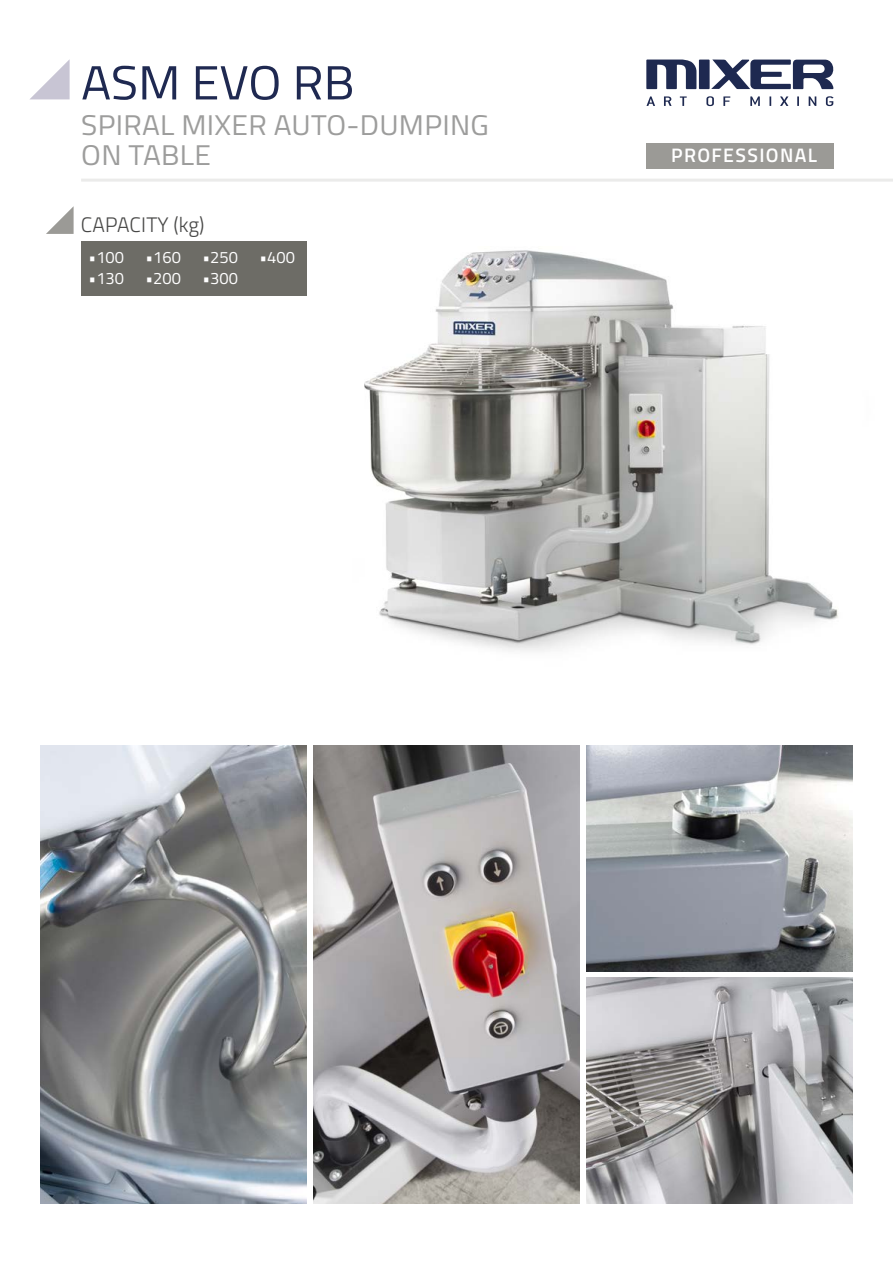
<style>
.page{position:relative;width:893px;height:1263px;background:#fff}
.page>*{position:absolute;margin:0;border:0;box-sizing:border-box;transform-origin:0 0}
.t1{font:48px "Titillium Web";color:#1f2951;scale:1.05 1}
.t2{font:28.5px/30px "Titillium Web";letter-spacing:.01em;color:#9d9d9c;scale:1.05 1}
.t3{font:300 21px "Titillium Web";letter-spacing:.01em;color:#474746}
.t4{font:600 19.5px "Titillium Web";letter-spacing:.07em;color:#fff}
.t5{font:16.5px "Titillium Web";color:#fff}
</style>
<div class="page">
<img style="left:287px;top:250px;width:551px;height:401px">
<img style="left:40px;top:746px;width:267px;height:457px">
<img style="left:586px;top:977px;width:267px;height:226px">
<div style="left:699px;top:60px;width:11px;height:29px;background:#1e2950"></div>
<svg style="left:646px;top:60px;width:50px;height:29px"></svg>
<svg style="left:711px;top:60px;width:123px;height:29px"></svg>
<svg style="left:646px;top:96px;width:9px;height:10px"></svg>
<svg style="left:664px;top:96px;width:7px;height:10px"></svg>
<svg style="left:680px;top:96px;width:7px;height:10px"></svg>
<svg style="left:706px;top:96px;width:8px;height:10px"></svg>
<svg style="left:723px;top:96px;width:7px;height:10px"></svg>
<svg style="left:750px;top:96px;width:10px;height:10px"></svg>
<svg style="left:769px;top:96px;width:2px;height:10px"></svg>
<svg style="left:780px;top:96px;width:8px;height:10px"></svg>
<svg style="left:797px;top:96px;width:2px;height:10px"></svg>
<svg style="left:809px;top:96px;width:7px;height:10px"></svg>
<svg style="left:826px;top:96px;width:7px;height:10px"></svg>
<svg style="left:30px;top:59px;width:40px;height:40px"></svg>
<hr style="left:81px;top:179px;width:812px;height:3px;background:#ebebea">
<img style="left:313px;top:746px;width:267px;height:457px">
<img style="left:586px;top:746px;width:267px;height:226px">
<div style="left:646px;top:143px;width:187px;height:25px;background:#9b9a96"></div>
<svg style="left:46px;top:206px;width:28px;height:28px"></svg>
<div style="left:81px;top:241px;width:226px;height:54px;background:#6d6c66"></div>
<h1 class="t1" style="left:81px;top:48px;width:262px">ASM EVO RB</h1>
<p class="t2" style="left:81px;top:109px;width:390px">SPIRAL MIXER AUTO-DUMPING<br>ON TABLE</p>
<p class="t3" style="left:81px;top:210px;width:125px">CAPACITY (kg)</p>
<p class="t5" style="left:89px;top:246px;width:37px">•100</p>
<p class="t5" style="left:89px;top:267px;width:37px">•130</p>
<p class="t5" style="left:146px;top:246px;width:37px">•160</p>
<p class="t5" style="left:146px;top:267px;width:37px">•200</p>
<p class="t5" style="left:202px;top:246px;width:37px">•250</p>
<p class="t5" style="left:202px;top:267px;width:37px">•300</p>
<p class="t5" style="left:259px;top:246px;width:37px">•400</p>
<p class="t4" style="left:671px;top:140px;width:148px">PROFESSIONAL</p>
</div>
